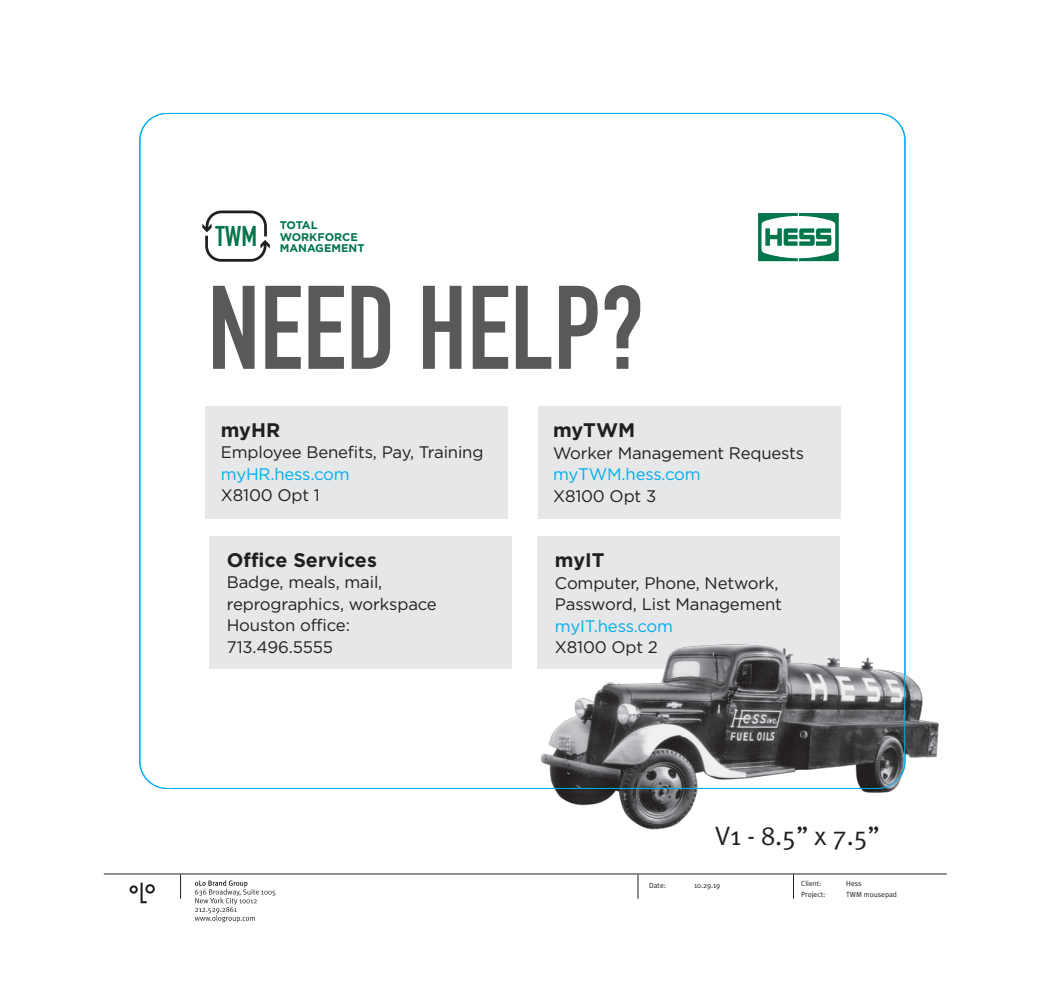
<style>
.page{position:relative;width:1046px;height:990px;background:#fff}
.page>*{position:absolute;margin:0;border:0;box-sizing:border-box;transform-origin:0 0}
.t1{font:116.62px "DIN Engschrift";color:#58595b}
.t2{font:28.25px "DIN Engschrift";color:#00764a}
.t3{font:26.62px "Meta Plus Normal";color:#231f20}
.t4{font:700 19.62px "Gotham";color:#231f20}
.t5{font:16.75px/21.5px "Gotham";letter-spacing:-.01em;color:#231f20}
.t6{font:16.75px "Gotham";letter-spacing:-.01em;color:#00aeef}
.t7{font:700 11.12px/11.4px "Gotham";color:#00764a}
.t8{font:7.5px "Meta Plus Normal";color:#231f20}
</style>
<div class="page">
<svg style="left:202px;top:210px;width:68px;height:52px"></svg>
<svg style="left:758px;top:213px;width:81px;height:48px"></svg>
<div style="left:209px;top:536px;width:303px;height:133px;background:#e6e7e8"></div>
<div style="left:205px;top:406px;width:303px;height:112px;background:#e6e7e8"></div>
<div style="left:537px;top:537px;width:303px;height:132px;background:#e6e7e8"></div>
<div style="left:538px;top:407px;width:302px;height:112px;background:#e6e7e8"></div>
<img style="left:541px;top:583px;width:398px;height:247px">
<svg style="left:195px;top:880px;width:80px;height:42px"></svg>
<hr style="left:104px;top:874px;width:842px;height:1px;background:#231f20">
<svg style="left:180px;top:875px;width:1px;height:24px"></svg>
<svg style="left:130px;top:883px;width:25px;height:20px"></svg>
<svg style="left:638px;top:874px;width:1px;height:25px"></svg>
<svg style="left:793px;top:874px;width:1px;height:25px"></svg>
<h2 class="t2" style="left:215px;top:220px;width:43px">TWM</h2>
<p class="t7" style="left:280px;top:219px;width:86px">TOTAL<br>WORKFORCE<br>MANAGEMENT</p>
<h1 class="t1" style="left:208px;top:260px;width:438px">NEED HELP?</h1>
<p class="t4" style="left:221px;top:419px;width:61px">myHR</p>
<p class="t5" style="left:221px;top:441px;width:264px">Employee Benefits, Pay, Training</p>
<p class="t6" style="left:221px;top:465px;width:130px">myHR.hess.com</p>
<p class="t5" style="left:221px;top:484px;width:100px">X8100 Opt 1</p>
<p class="t4" style="left:227px;top:548px;width:152px">Office Services</p>
<p class="t5" style="left:227px;top:571px;width:212px">Badge, meals, mail, reprographics, workspace<br>Houston office:<br>713.496.5555</p>
<p class="t4" style="left:553px;top:419px;width:84px">myTWM</p>
<p class="t5" style="left:553px;top:442px;width:253px">Worker Management Requests</p>
<p class="t6" style="left:553px;top:465px;width:149px">myTWM.hess.com</p>
<p class="t5" style="left:553px;top:485px;width:105px">X8100 Opt 3</p>
<p class="t4" style="left:555px;top:549px;width:51px">myIT</p>
<p class="t5" style="left:555px;top:572px;width:229px">Computer, Phone, Network,<br>Password, List Management</p>
<p class="t6" style="left:555px;top:616px;width:120px">myIT.hess.com</p>
<p class="t5" style="left:555px;top:636px;width:104px">X8100 Opt 2</p>
<h3 class="t3" style="left:715px;top:820px;width:167px">V1 - 8.5” x 7.5”</h3>
<p class="t8" style="left:649px;top:881px;width:19px">Date:</p>
<p class="t8" style="left:694px;top:881px;width:28px">10.29.19</p>
<p class="t8" style="left:801px;top:879px;width:22px">Client:</p>
<p class="t8" style="left:846px;top:879px;width:17px">Hess</p>
<p class="t8" style="left:801px;top:890px;width:26px">Project:</p>
<p class="t8" style="left:846px;top:890px;width:52px">TWM mousepad</p>
</div>
